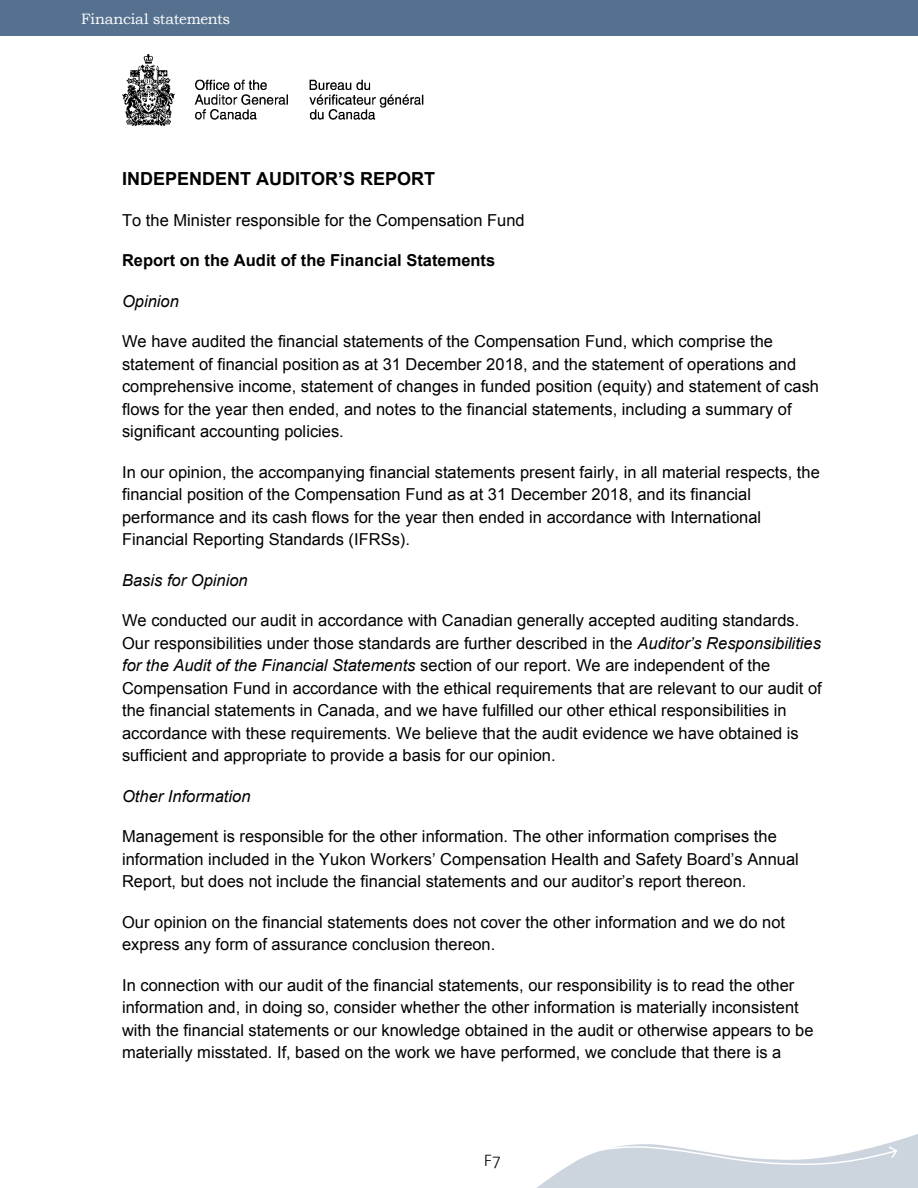
<style>
.page{position:relative;width:918px;height:1188px;background:#fff}
.page>*{position:absolute;margin:0;border:0;box-sizing:border-box;transform-origin:0 0}
.t1{font:700 18px "Arial";color:#000}
.t2{font:300 18px "Calibri";color:#000}
.t3{font:16.5px/22.5px "Arial";color:#000}
.t4{font:700 16.5px "Arial";color:#000}
.t5{font:italic 16.5px "Arial";color:#000}
.t6{font:15px "Bookman Old Style";letter-spacing:-.015em;color:#fff}
.s1{font-style:italic}
</style>
<div class="page">
<div style="left:0;top:0;width:918px;height:36px;background:#56718f"></div>
<svg style="left:536px;top:1134px;width:382px;height:54px"></svg>
<img style="left:122px;top:54px;width:302px;height:73px">
<p class="t6" style="left:81px;top:10px;width:151px">Financial statements</p>
<p class="t1" style="left:122px;top:167px;width:315px">INDEPENDENT AUDITOR’S REPORT</p>
<p class="t3" style="left:122px;top:209px;width:404px">To the Minister responsible for the Compensation Fund</p>
<p class="t4" style="left:122px;top:250px;width:375px">Report on the Audit of the Financial Statements</p>
<p class="t5" style="left:122px;top:290px;width:58px">Opinion</p>
<p class="t3" style="left:122px;top:331px;width:699px">We have audited the financial statements of the Compensation Fund, which comprise the statement of financial position as at 31 December 2018, and the statement of operations and comprehensive income, statement of changes in funded position (equity) and statement of cash flows for the year then ended, and notes to the financial statements, including a summary of significant accounting policies.</p>
<p class="t3" style="left:122px;top:461px;width:699px">In our opinion, the accompanying financial statements present fairly, in all material respects, the financial position of the Compensation Fund as at 31 December 2018, and its financial performance and its cash flows for the year then ended in accordance with International Financial Reporting Standards (IFRSs).</p>
<p class="t5" style="left:122px;top:569px;width:127px">Basis for Opinion</p>
<p class="t3" style="left:122px;top:610px;width:701px">We conducted our audit in accordance with Canadian generally accepted auditing standards.<br>Our responsibilities under those standards are further described in the <span class="s1">Auditor’s Responsibilities for the Audit of the Financial Statements</span> section of our report. We are independent of the Compensation Fund in accordance with the ethical requirements that are relevant to our audit of the financial statements in Canada, and we have fulfilled our other ethical responsibilities in accordance with these requirements. We believe that the audit evidence we have obtained is sufficient and appropriate to provide a basis for our opinion.</p>
<p class="t5" style="left:122px;top:785px;width:130px">Other Information</p>
<p class="t3" style="left:122px;top:826px;width:678px">Management is responsible for the other information. The other information comprises the information included in the Yukon Workers’ Compensation Health and Safety Board’s Annual<br>Report, but does not include the financial statements and our auditor’s report thereon.</p>
<p class="t3" style="left:122px;top:911px;width:665px">Our opinion on the financial statements does not cover the other information and we do not express any form of assurance conclusion thereon.</p>
<p class="t3" style="left:122px;top:974px;width:693px">In connection with our audit of the financial statements, our responsibility is to read the other information and, in doing so, consider whether the other information is materially inconsistent with the financial statements or our knowledge obtained in the audit or otherwise appears to be materially misstated. If, based on the work we have performed, we conclude that there is a</p>
<p class="t2" style="left:484px;top:1149px;width:19px">F7</p>
</div>
